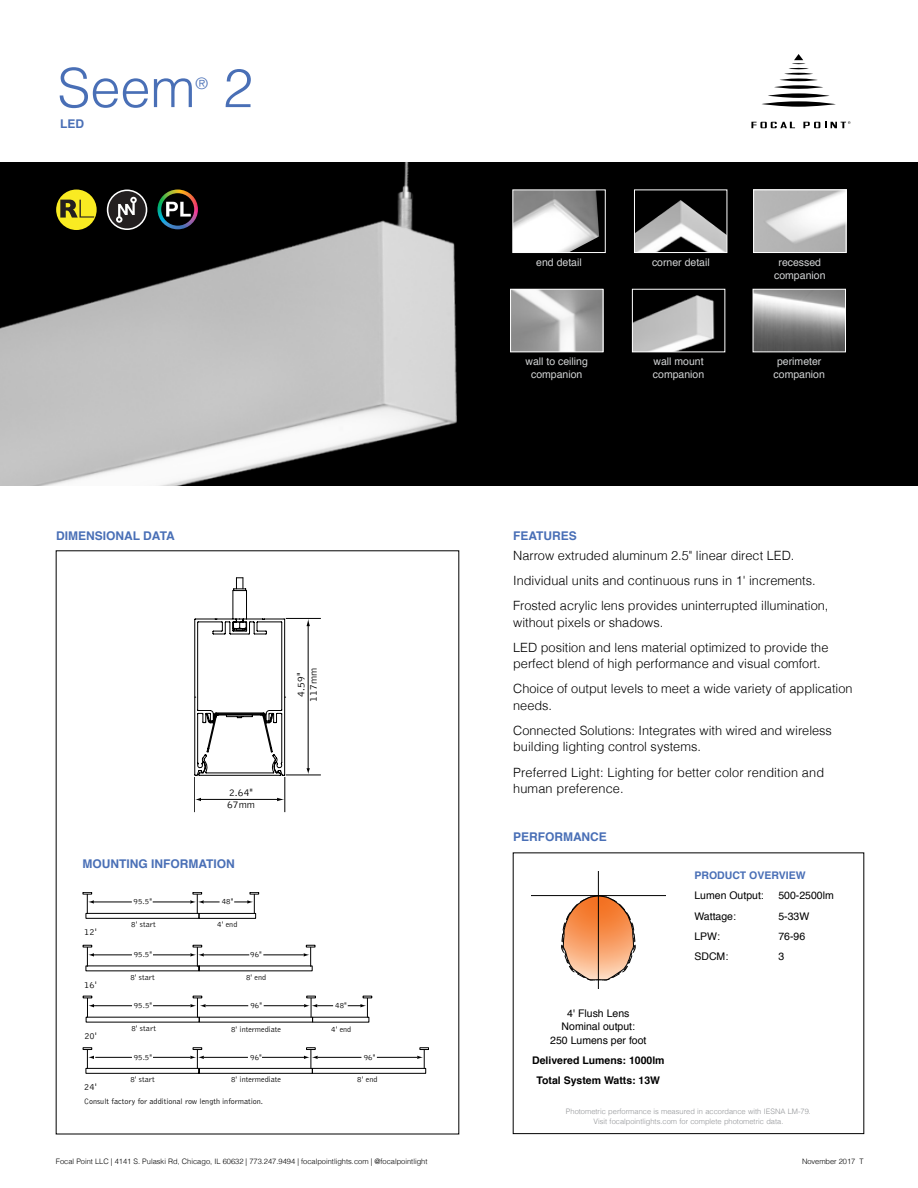
<style>
.page{position:relative;width:918px;height:1188px;background:#fff}
.page>*{position:absolute;margin:0;border:0;box-sizing:border-box;transform-origin:0 0}
.t1{font:300 54px "Helvetica";color:#496fb6}
.t2{font:300 15.75px "Helvetica";color:#496fb6}
.t3{font:300 12.75px/25.2px "Helvetica";color:#000}
.t4{font:700 12px "Helvetica";color:#496fb6}
.t5{font:10.5px/12.6px "Helvetica";color:#d1d3d4;text-align:center}
.t6{font:10.5px/13.5px "Helvetica";color:#000;text-align:center}
.t7{font:700 10.5px/20.2px "Helvetica";color:#000;text-align:center}
.t8{font:300 10.5px/12.6px "Bell Gothic";color:#000;text-align:center}
.t9{font:700 10.5px "Helvetica";color:#496fb6}
.t10{font:300 9.45px "Bell Gothic Std";color:#000}
.t11{font:300 8.1px "Bell Gothic Std";color:#000}
.t12{font:300 7.5px/10.5px "Helvetica";color:#939598;text-align:center}
.t13{font:300 7.5px "Helvetica";color:#000}
</style>
<div class="page">
<div style="left:0;top:162px;width:918px;height:324px;background:#000"></div>
<svg style="left:762px;top:101px;width:74px;height:6px"></svg>
<svg style="left:768px;top:93px;width:62px;height:5px"></svg>
<svg style="left:774px;top:85px;width:49px;height:4px"></svg>
<hr style="left:780px;top:79px;width:38px;height:2px;background:#000;border-radius:50%">
<hr style="left:784px;top:73px;width:29px;height:2px;background:#000;border-radius:50%">
<svg style="left:788px;top:54px;width:21px;height:15px"></svg>
<svg style="left:751px;top:122px;width:44px;height:6px"></svg>
<svg style="left:803px;top:121px;width:47px;height:7px"></svg>
<hr style="left:308px;top:625px;width:1px;height:144px;background:#000">
<hr style="left:286px;top:618px;width:35px;height:1px;background:#000">
<hr style="left:286px;top:775px;width:35px;height:1px;background:#000">
<svg style="left:306px;top:619px;width:4px;height:7px"></svg>
<svg style="left:306px;top:768px;width:4px;height:6px"></svg>
<hr style="left:200px;top:799px;width:78px;height:1px;background:#000">
<hr style="left:285px;top:777px;width:1px;height:35px;background:#000">
<hr style="left:194px;top:777px;width:1px;height:35px;background:#000">
<svg style="left:277px;top:798px;width:7px;height:3px"></svg>
<svg style="left:195px;top:798px;width:6px;height:3px"></svg>
<svg style="left:194px;top:577px;width:91px;height:199px"></svg>
<svg style="left:561px;top:896px;width:74px;height:85px"></svg>
<hr style="left:531px;top:895px;width:134px;height:1px;background:#000">
<hr style="left:598px;top:871px;width:1px;height:118px;background:#000">
<img style="left:0;top:162px;width:457px;height:324px">
<img style="left:755px;top:192px;width:89px;height:59px">
<div style="left:753px;top:190px;width:93px;height:63px;border:1px solid #fff"></div>
<img style="left:512px;top:291px;width:89px;height:59px">
<div style="left:510px;top:289px;width:93px;height:63px;border:1px solid #fff"></div>
<img style="left:634px;top:295px;width:81px;height:55px">
<div style="left:632px;top:289px;width:93px;height:63px;border:1px solid #fff"></div>
<img style="left:636px;top:200px;width:89px;height:51px">
<div style="left:634px;top:190px;width:93px;height:63px;border:1px solid #fff"></div>
<img style="left:514px;top:192px;width:85px;height:59px">
<div style="left:512px;top:190px;width:94px;height:63px;border:1px solid #fff"></div>
<hr style="left:94px;top:1005px;width:38px;height:1px;background:#000">
<hr style="left:153px;top:1005px;width:38px;height:1px;background:#000">
<svg style="left:83px;top:996px;width:11px;height:21px"></svg>
<svg style="left:191px;top:996px;width:181px;height:26px"></svg>
<svg style="left:83px;top:1047px;width:346px;height:27px"></svg>
<svg style="left:83px;top:945px;width:232px;height:26px"></svg>
<div style="left:86px;top:913px;width:113px;height:6px;border:1px solid #000"></div>
<div style="left:199px;top:913px;width:57px;height:6px;border:1px solid #000"></div>
<hr style="left:94px;top:902px;width:38px;height:1px;background:#000">
<hr style="left:153px;top:902px;width:37px;height:1px;background:#000">
<svg style="left:83px;top:892px;width:11px;height:21px"></svg>
<svg style="left:190px;top:892px;width:30px;height:21px"></svg>
<svg style="left:234px;top:892px;width:25px;height:21px"></svg>
<div style="left:56px;top:190px;width:41px;height:40px;background:#f9eb22;border-radius:50%"></div>
<svg style="left:60px;top:200px;width:34px;height:18px"></svg>
<img style="left:755px;top:291px;width:89px;height:59px">
<div style="left:753px;top:289px;width:93px;height:63px;border:1px solid #fff"></div>
<svg style="left:107px;top:190px;width:40px;height:40px"></svg>
<img style="left:157px;top:190px;width:41px;height:39px">
<h1 class="t1" style="left:57px;top:42px;width:140px">Seem</h1>
<p class="t2" style="left:195px;top:70px;width:14px">®</p>
<h1 class="t1" style="left:223px;top:42px;width:32px">2</h1>
<p class="t4" style="left:60px;top:113px;width:25px">LED</p>
<p class="t5" style="left:536px;top:256px;width:47px">end detail</p>
<p class="t5" style="left:652px;top:256px;width:59px">corner detail</p>
<p class="t5" style="left:526px;top:355px;width:64px">wall to ceiling companion</p>
<p class="t5" style="left:653px;top:355px;width:53px;text-align:left">wall mount companion</p>
<p class="t4" style="left:56px;top:525px;width:120px">DIMENSIONAL DATA</p>
<p class="t4" style="left:513px;top:525px;width:65px">FEATURES</p>
<p class="t5" style="left:774px;top:256px;width:53px">recessed companion</p>
<p class="t5" style="left:774px;top:355px;width:53px">perimeter companion</p>
<p class="t8" style="left:295px;top:702px;width:35px;rotate:-90deg">4.59"<br>117mm</p>
<p class="t8" style="left:227px;top:786px;width:30px;text-align:left">2.64"<br>67mm</p>
<p class="t4" style="left:82px;top:853px;width:154px">MOUNTING INFORMATION</p>
<p class="t10" style="left:84px;top:927px;width:14px">12'</p>
<p class="t10" style="left:84px;top:979px;width:14px">16'</p>
<p class="t11" style="left:134px;top:897px;width:20px">95.5"</p>
<p class="t11" style="left:222px;top:897px;width:13px">48"</p>
<p class="t11" style="left:131px;top:920px;width:26px">8' start</p>
<p class="t11" style="left:217px;top:920px;width:22px">4' end</p>
<p class="t11" style="left:134px;top:950px;width:20px">95.5"</p>
<p class="t11" style="left:250px;top:950px;width:13px">96"</p>
<p class="t11" style="left:130px;top:973px;width:26px">8' start</p>
<p class="t11" style="left:246px;top:973px;width:22px">8' end</p>
<p class="t10" style="left:84px;top:1031px;width:14px">20'</p>
<p class="t10" style="left:84px;top:1082px;width:14px">24'</p>
<p class="t11" style="left:134px;top:1001px;width:20px">95.5"</p>
<p class="t11" style="left:251px;top:1001px;width:13px">96"</p>
<p class="t11" style="left:335px;top:1001px;width:13px">48"</p>
<p class="t11" style="left:131px;top:1024px;width:26px">8' start</p>
<p class="t11" style="left:331px;top:1025px;width:22px">4' end</p>
<p class="t11" style="left:231px;top:1025px;width:51px">8' intermediate</p>
<p class="t11" style="left:134px;top:1053px;width:20px">95.5"</p>
<p class="t11" style="left:250px;top:1053px;width:13px">96"</p>
<p class="t11" style="left:364px;top:1053px;width:13px">96"</p>
<p class="t11" style="left:130px;top:1075px;width:26px">8' start</p>
<p class="t11" style="left:231px;top:1075px;width:51px">8' intermediate</p>
<p class="t11" style="left:357px;top:1075px;width:22px">8' end</p>
<p class="t11" style="left:84px;top:1097px;width:180px">Consult factory for additional row length information.</p>
<p class="t13" style="left:56px;top:1155px;width:373px">Focal Point LLC | 4141 S. Pulaski Rd, Chicago, IL 60632 | 773.247.9494 | focalpointlights.com | @focalpointlight</p>
<p class="t3" style="left:513px;top:542px;width:317px">Narrow extruded aluminum 2.5" linear direct LED.<br>Individual units and continuous runs in 1' increments.<br>Frosted acrylic lens provides uninterrupted illumination,</p>
<p class="t3" style="left:513px;top:609px;width:317px">without pixels or shadows.<br>LED position and lens material optimized to provide the</p>
<p class="t3" style="left:513px;top:650px;width:341px">perfect blend of high performance and visual comfort.<br>Choice of output levels to meet a wide variety of application</p>
<p class="t3" style="left:513px;top:692px;width:320px">needs.<br>Connected Solutions: Integrates with wired and wireless</p>
<p class="t3" style="left:513px;top:733px;width:312px">building lighting control systems.<br>Preferred Light: Lighting for better color rendition and</p>
<p class="t3" style="left:513px;top:775px;width:112px">human preference.</p>
<p class="t4" style="left:513px;top:826px;width:95px">PERFORMANCE</p>
<p class="t6" style="left:550px;top:1006px;width:98px">4' Flush Lens<br>Nominal output:<br>250 Lumens per foot</p>
<p class="t7" style="left:532px;top:1049px;width:134px">Delivered Lumens: 1000lm<br>Total System Watts: 13W</p>
<p class="t9" style="left:694px;top:866px;width:113px">PRODUCT OVERVIEW</p>
<p class="t6" style="left:694px;top:889px;width:71px">Lumen Output:</p>
<p class="t6" style="left:778px;top:889px;width:57px">500-2500lm</p>
<p class="t6" style="left:694px;top:909px;width:43px">Wattage:</p>
<p class="t6" style="left:778px;top:909px;width:32px">5-33W</p>
<p class="t6" style="left:694px;top:929px;width:27px">LPW:</p>
<p class="t6" style="left:778px;top:929px;width:28px">76-96</p>
<p class="t6" style="left:694px;top:949px;width:35px">SDCM:</p>
<p class="t6" style="left:778px;top:949px;width:7px">3</p>
<p class="t12" style="left:566px;top:1105px;width:247px">Photometric performance is measured in accordance with IESNA LM-79.<br>Visit focalpointlights.com for complete photometric data.</p>
<p class="t13" style="left:802px;top:1155px;width:63px">November 2017 T</p>
</div>
